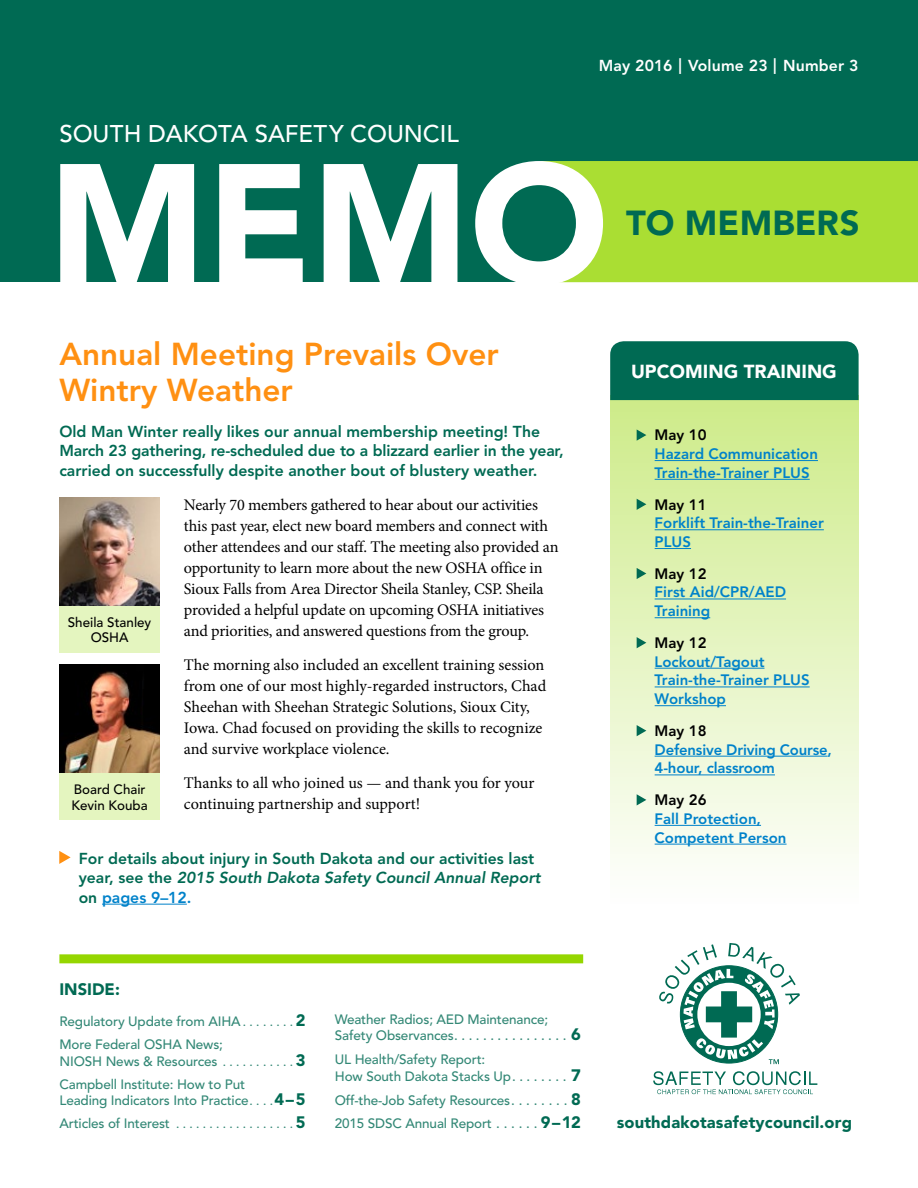
<style>
.page{position:relative;width:918px;height:1188px;background:#fff}
.page>*{position:absolute;margin:0;border:0;box-sizing:border-box;transform-origin:0 0}
.t1{font:900 34.5px "Avenir LT Std";color:#006a53}
.t2{font:800 31.5px/36px "Avenir LT Std";color:#ff9012}
.t3{font:500 24px "Avenir LT Std";color:#fff}
.t4{font:900 18.75px "Avenir LT Std";color:#fff}
.t5{font:900 16.5px "Avenir LT Std";letter-spacing:.01em;color:#006a53}
.t6{font:16.2px/21px "Minion Pro";letter-spacing:-.01em;color:#000}
.t7{font:800 15.75px/19.5px "Avenir LT Std";color:#006a53}
.t8{font:800 15.75px "Avenir LT Std";letter-spacing:.01em;color:#fff}
.t9{font:800 15px/18.8px "Avenir LT Std";color:#0082ca}
.t10{font:800 15px "Avenir LT Std";color:#000}
.t11{font:500 13.5px/23px "Avenir LT Std";letter-spacing:-.01em;color:#338876}
.t12{font:500 13.5px/15.8px "Avenir LT Std";color:#000}
.s1{font-style:italic}
.s2{color:#0082ca}
.s3{font-size:12px}
.s4{font-weight:900;font-size:16.5px;color:#006a53}
</style>
<div class="page">
<div style="left:610px;top:396px;width:249px;height:508px;background:linear-gradient(to bottom,#ccea88,#fdfefd)"></div>
<div style="left:0;top:0;width:918px;height:282px;background:#006a53"></div>
<svg style="left:653px;top:1071px;width:164px;height:23px"></svg>
<svg style="left:659px;top:943px;width:141px;height:121px"></svg>
<div style="left:603px;top:161px;width:315px;height:121px;background:#aade33"></div>
<svg style="left:60px;top:161px;width:543px;height:122px;fill:#fff"></svg>
<div style="left:59px;top:954px;width:524px;height:9px;background:#95d600"></div>
<hr style="left:102px;top:904px;width:85px;height:1px;background:#0082ca">
<svg style="left:59px;top:851px;width:12px;height:13px"></svg>
<div style="left:60px;top:594px;width:100px;height:59px;background:#e4f5bf"></div>
<img style="left:59px;top:497px;width:101px;height:108px">
<div style="left:60px;top:761px;width:100px;height:59px;background:#e4f5bf"></div>
<img style="left:59px;top:665px;width:101px;height:108px">
<hr style="left:655px;top:460px;width:163px;height:1px;background:#0082ca">
<hr style="left:655px;top:479px;width:155px;height:1px;background:#0082ca">
<hr style="left:655px;top:529px;width:169px;height:1px;background:#0082ca">
<hr style="left:655px;top:548px;width:36px;height:1px;background:#0082ca">
<hr style="left:655px;top:599px;width:131px;height:1px;background:#0082ca">
<hr style="left:655px;top:617px;width:55px;height:1px;background:#0082ca">
<hr style="left:655px;top:668px;width:110px;height:1px;background:#0082ca">
<hr style="left:655px;top:687px;width:155px;height:1px;background:#0082ca">
<hr style="left:655px;top:705px;width:71px;height:1px;background:#0082ca">
<hr style="left:655px;top:756px;width:173px;height:1px;background:#0082ca">
<hr style="left:655px;top:775px;width:120px;height:1px;background:#0082ca">
<hr style="left:655px;top:825px;width:106px;height:1px;background:#0082ca">
<hr style="left:655px;top:844px;width:132px;height:1px;background:#0082ca">
<svg style="left:637px;top:429px;width:9px;height:12px"></svg>
<svg style="left:637px;top:499px;width:9px;height:11px"></svg>
<svg style="left:637px;top:568px;width:9px;height:11px"></svg>
<svg style="left:637px;top:637px;width:9px;height:11px"></svg>
<svg style="left:637px;top:725px;width:9px;height:11px"></svg>
<svg style="left:637px;top:794px;width:9px;height:11px"></svg>
<div style="left:610px;top:341px;width:249px;height:59px;background:#006a53"></div>
<h3 class="t3" style="left:59px;top:120px;width:401px">SOUTH DAKOTA SAFETY COUNCIL</h3>
<p class="t8" style="left:599px;top:57px;width:261px">May 2016 | Volume 23 | Number 3</p>
<h1 class="t1" style="left:626px;top:202px;width:235px">TO MEMBERS</h1>
<h2 class="t2" style="left:59px;top:336px;width:441px">Annual Meeting Prevails Over<br>Wintry Weather</h2>
<p class="t7" style="left:59px;top:422px;width:506px">Old Man Winter really likes our annual membership meeting! The<br>March 23 gathering, re-scheduled due to a blizzard earlier in the year, carried on successfully despite another bout of blustery weather.</p>
<p class="t6" style="left:184px;top:494px;width:376px">Nearly 70 members gathered to hear about our activities this past year, elect new board members and connect with other attendees and our staff. The meeting also provided an opportunity to learn more about the new OSHA office in Sioux Falls from Area Director Sheila Stanley, CSP. Sheila provided a helpful update on upcoming OSHA initiatives and priorities, and answered questions from the group.</p>
<p class="t6" style="left:184px;top:654px;width:364px">The morning also included an excellent training session from one of our most highly-regarded instructors, Chad Sheehan with Sheehan Strategic Solutions, Sioux City, Iowa. Chad focused on providing the skills to recognize and survive workplace violence.</p>
<p class="t6" style="left:184px;top:772px;width:352px">Thanks to all who joined us — and thank you for your continuing partnership and support!</p>
<p class="t12" style="left:68px;top:614px;width:85px;text-align:center">Sheila Stanley<br>OSHA</p>
<p class="t12" style="left:71px;top:782px;width:78px">Board Chair<br>Kevin Kouba</p>
<p class="t7" style="left:79px;top:848px;width:463px">For details about injury in South Dakota and our activities last year, see the <span class="s1">2015 South Dakota Safety Council Annual Report </span>on <span class="s2">pages 9–12.</span></p>
<p class="t5" style="left:59px;top:980px;width:62px">INSIDE:</p>
<p class="t11" style="left:60px;top:1010px;width:248px">Regulatory Update from AIHA <span class="s3">. . . . . . .</span> <span class="s4">2<br></span>More Federal OSHA News;</p>
<p class="t11" style="left:60px;top:1050px;width:247px">NIOSH News &amp; Resources <span class="s3">. . . . . . . . . .</span> <span class="s4">3<br></span>Campbell Institute: How to Put</p>
<p class="t11" style="left:60px;top:1089px;width:248px">Leading Indicators Into Practice <span class="s3">. . .</span> <span class="s4">4–5<br></span>Articles of Interest <span class="s3">. . . . . . . . . . . . . . . . .</span> <span class="s4">5</span></p>
<p class="t11" style="left:335px;top:1011px;width:248px;line-height:16.5px">Weather Radios; AED Maintenance;<br>Safety Observances . . . . . . . . . . . . . . . . <span class="s4">6</span></p>
<p class="t11" style="left:335px;top:1052px;width:248px;line-height:16.5px">UL Health/Safety Report:<br>How South Dakota Stacks Up . . . . . . . . <span class="s4">7</span></p>
<p class="t11" style="left:335px;top:1088px;width:248px;line-height:23.9px">Off-the-Job Safety Resources . . . . . . . <span class="s4">8<br></span>2015 SDSC Annual Report . . . . . <span class="s4">9–12</span></p>
<p class="t4" style="left:631px;top:360px;width:207px">UPCOMING TRAINING</p>
<p class="t10" style="left:655px;top:426px;width:53px">May 10</p>
<p class="t9" style="left:655px;top:445px;width:165px">Hazard Communication<br>Train-the-Trainer PLUS</p>
<p class="t10" style="left:655px;top:495px;width:53px">May 11</p>
<p class="t9" style="left:655px;top:514px;width:171px">Forklift Train-the-Trainer<br>PLUS</p>
<p class="t10" style="left:655px;top:565px;width:53px">May 12</p>
<p class="t9" style="left:655px;top:583px;width:133px">First Aid/CPR/AED<br>Training</p>
<p class="t10" style="left:655px;top:634px;width:53px">May 12</p>
<p class="t9" style="left:655px;top:652px;width:157px">Lockout/Tagout<br>Train-the-Trainer PLUS<br>Workshop</p>
<p class="t10" style="left:655px;top:722px;width:53px">May 18</p>
<p class="t9" style="left:655px;top:740px;width:179px">Defensive Driving Course,<br>4-hour, classroom</p>
<p class="t10" style="left:655px;top:791px;width:53px">May 26</p>
<p class="t9" style="left:655px;top:809px;width:133px">Fall Protection,<br>Competent Person</p>
<p class="t5" style="left:617px;top:1112px;width:237px">southdakotasafetycouncil.org</p>
</div>
